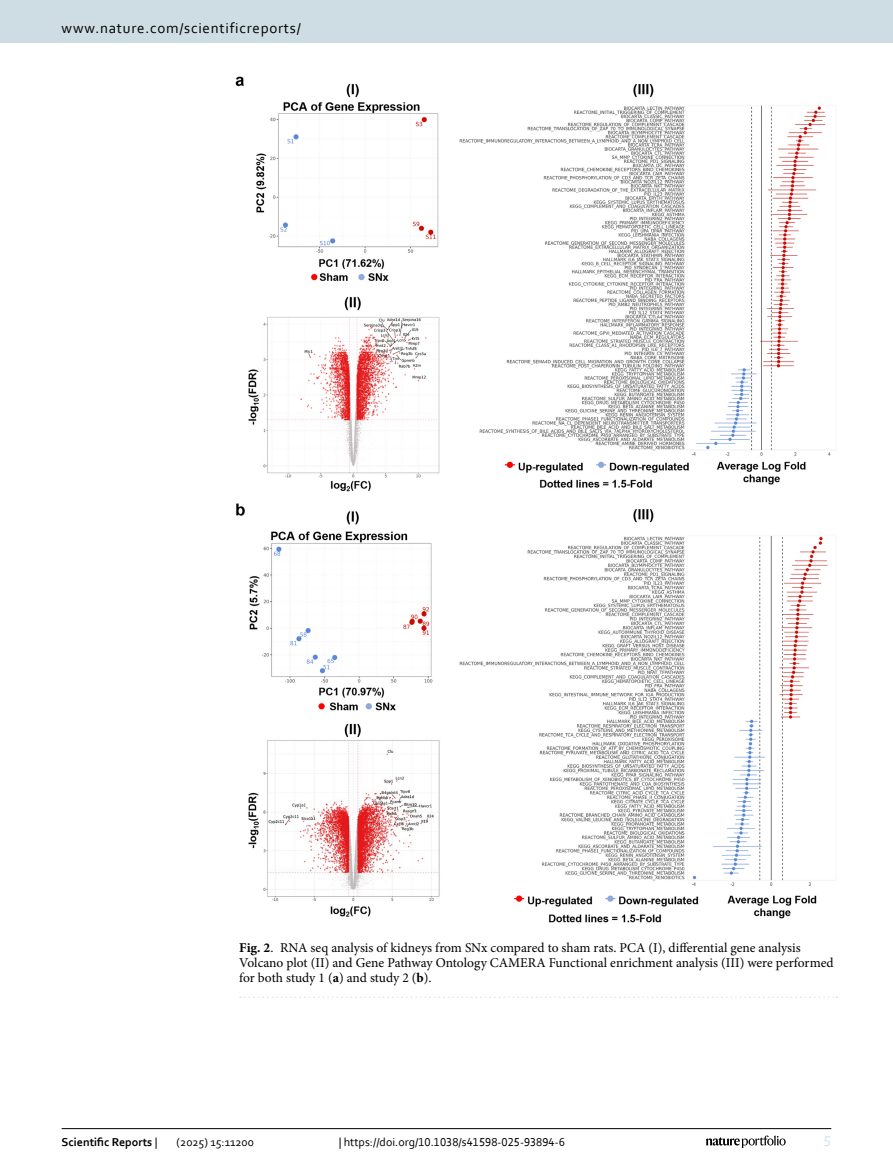
<style>
.page{position:relative;width:893px;height:1174px;background:#fff}
.page>*{position:absolute;margin:0;border:0;box-sizing:border-box;transform-origin:0 0}
.t1{font:15px "Corbel";letter-spacing:.05em;color:#000}
.t2{font:15px "Corbel";color:#d9e4eb}
.Figure_Caption{font:13.5px/15px "Minion Pro";color:#000}
.t3{font:12px "Corbel";color:#000}
.t4{font:700 12px "Corbel";color:#000}
.s1{font-weight:700}
.s2{font-weight:400}
</style>
<div class="page">
<img style="left:235px;top:76px;width:601px;height:847px">
<svg style="left:240px;top:996px;width:597px;height:2px"></svg>
<hr style="left:62px;top:1128px;width:769px;height:1px;background:#000">
<svg style="left:706px;top:1135px;width:80px;height:12px"></svg>
<div style="left:0;top:0;width:893px;height:43px;background:#cedde4"></div>
<p class="t1" style="left:62px;top:18px;width:241px">www.nature.com/scientificreports/</p>
<p class="Figure_Caption" style="left:239px;top:940px;width:596px"><span class="s1">Fig. 2</span>. RNA seq analysis of kidneys from SNx compared to sham rats. PCA (I), differential gene analysis<br>Volcano plot (II) and Gene Pathway Ontology CAMERA Functional enrichment analysis (III) were performed for both study 1 (<span class="s1">a</span>) and study 2 (<span class="s1">b</span>).</p>
<p class="t4" style="left:62px;top:1134px;width:97px">Scientific Reports <span class="s2">|</span></p>
<p class="t3" style="left:177px;top:1134px;width:79px">(2025) 15:11200</p>
<p class="t3" style="left:339px;top:1134px;width:228px">| https://doi.org/10.1038/s41598-025-93894-6</p>
<p class="t2" style="left:824px;top:1132px;width:9px">5</p>
</div>
